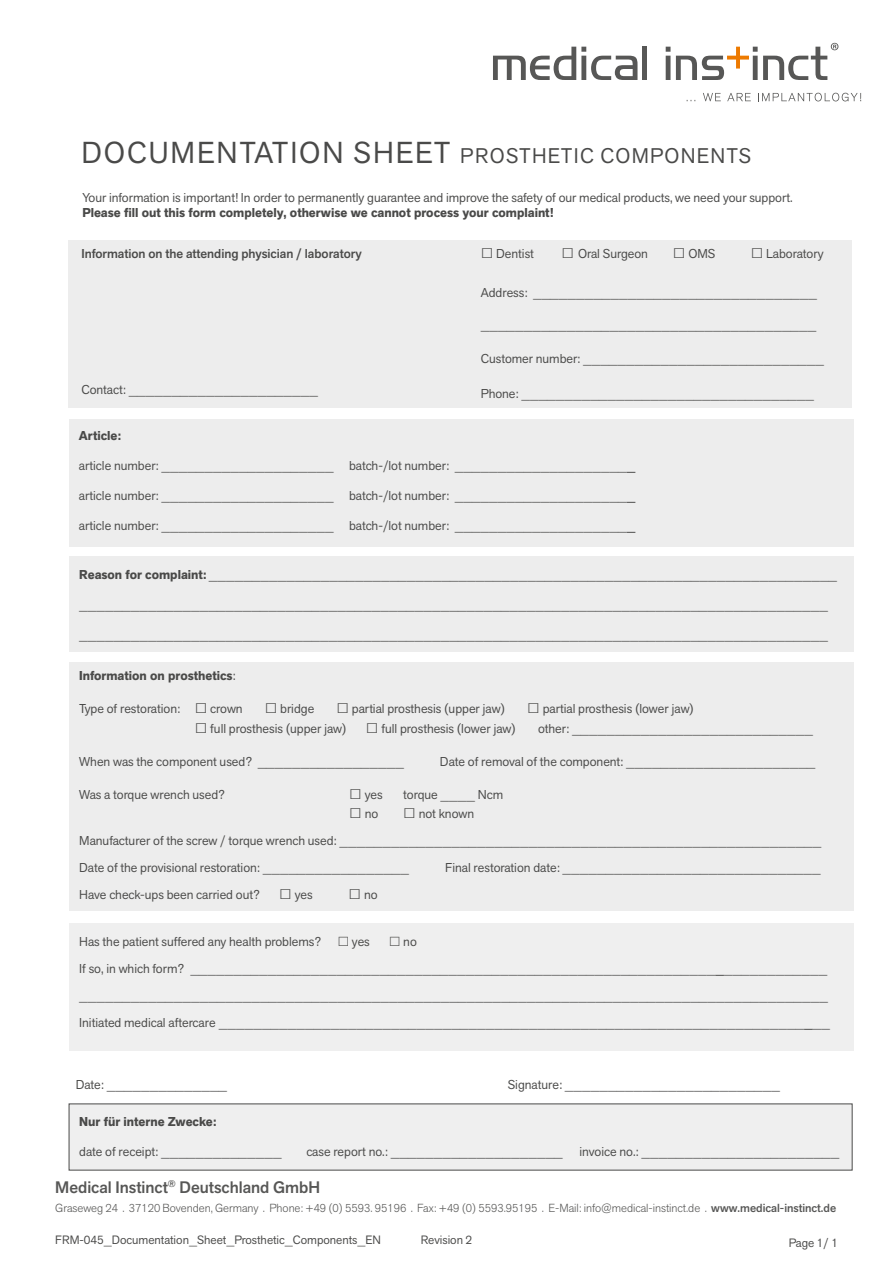
<style>
.page{position:relative;width:893px;height:1263px;background:#fff}
.page>*{position:absolute;margin:0;border:0;box-sizing:border-box;transform-origin:0 0}
.t1{font:21px "Akzid Grtsk Next";letter-spacing:.06em;color:#4a4a49}
.t2{font:500 16.5px "Akzid Grtsk Next";color:#575756}
.t3{font:12.75px/27px "Akzid Grtsk Next";color:#4a4a49}
.t4{font:700 12.75px "Akzid Grtsk Next";color:#4a4a49}
.t5{font:500 12.75px "Akzid Grtsk Next";color:#4a4a49}
.t6{font:12px "Akzid Grtsk Next";color:#4a4a49}
.t7{font:300 11.7px "Akzid Grtsk Next";color:#575756}
.s1{font-size:30px}
.s2{font-family:"Impact";font-size:21px}
.s3{font-weight:500}
.s4{font-weight:700}
.s5{font-weight:400}
</style>
<div class="page">
<div style="left:69px;top:240px;width:783px;height:168px;background:#ededed"></div>
<div style="left:69px;top:419px;width:785px;height:127px;background:#ededed"></div>
<div style="left:69px;top:662px;width:784px;height:249px;background:#ededed"></div>
<div style="left:69px;top:556px;width:785px;height:96px;background:#ededed"></div>
<svg style="left:493px;top:47px;width:144px;height:33px"></svg>
<div style="left:642px;top:47px;width:5px;height:33px;background:#575756"></div>
<svg style="left:666px;top:47px;width:4px;height:33px"></svg>
<svg style="left:676px;top:43px;width:162px;height:37px"></svg>
<svg style="left:703px;top:93px;width:18px;height:8px"></svg>
<svg style="left:727px;top:93px;width:24px;height:8px"></svg>
<svg style="left:758px;top:93px;width:103px;height:8px"></svg>
<div style="left:69px;top:1103px;width:783px;height:67px;background:#efefef"></div>
<div style="left:69px;top:923px;width:784px;height:127px;background:#efefef"></div>
<h1 class="t1" style="left:82px;top:142px;width:671px"><span class="s1">DOCUMENTATION SHEET</span> PROSTHETIC COMPONENTS</h1>
<p class="t3" style="left:82px;top:184px;width:712px">Your information is important! In order to permanently guarantee and improve the safety of our medical products, we need your support.</p>
<p class="t4" style="left:82px;top:205px;width:472px">Please fill out this form completely, otherwise we cannot process your complaint!</p>
<p class="t5" style="left:81px;top:245px;width:282px">Information on the attending physician / laboratory</p>
<p class="t3" style="left:81px;top:376px;width:238px">Contact: ______________________</p>
<p class="t3" style="left:481px;top:240px;width:55px"><span class="s2">□</span> Dentist</p>
<p class="t3" style="left:562px;top:240px;width:155px"><span class="s2">□</span> Oral Surgeon <span class="s2">□</span> OMS</p>
<p class="t3" style="left:751px;top:240px;width:74px"><span class="s2">□</span> Laboratory</p>
<p class="t3" style="left:481px;top:279px;width:338px">Address: _________________________________</p>
<p class="t3" style="left:481px;top:311px;width:337px">_______________________________________</p>
<p class="t3" style="left:481px;top:345px;width:345px">Customer number: ____________________________</p>
<p class="t3" style="left:481px;top:380px;width:335px">Phone: __________________________________</p>
<p class="t4" style="left:79px;top:427px;width:44px">Article:</p>
<p class="t3" style="left:79px;top:452px;width:558px">article number: ____________________ batch-/lot number: ____________________<span class="s3">_</span></p>
<p class="t3" style="left:79px;top:482px;width:558px">article number: ____________________ batch-/lot number: ____________________<span class="s3">_</span></p>
<p class="t3" style="left:79px;top:512px;width:558px">article number: ____________________ batch-/lot number: ____________________<span class="s3">_</span></p>
<p class="t3" style="left:79px;top:561px;width:759px"><span class="s4">Reason for complaint:</span> _________________________________________________________________________</p>
<p class="t3" style="left:79px;top:591px;width:750px">_______________________________________________________________________________________</p>
<p class="t3" style="left:79px;top:621px;width:750px">_______________________________________________________________________________________</p>
<p class="t4" style="left:79px;top:667px;width:158px">Information on prosthetics<span class="s5">:</span></p>
<p class="t3" style="left:79px;top:695px;width:616px">Type of restoration: <span class="s2">□</span> crown <span class="s2">□</span> bridge <span class="s2">□</span> partial prosthesis (upper jaw) <span class="s2">□</span> partial prosthesis (lower jaw)</p>
<p class="t3" style="left:195px;top:715px;width:323px"><span class="s2">□</span> full prosthesis (upper jaw) <span class="s2">□</span> full prosthesis (lower jaw)</p>
<p class="t3" style="left:538px;top:715px;width:276px">other: ____________________________</p>
<p class="t3" style="left:79px;top:748px;width:326px">When was the component used? _________________</p>
<p class="t3" style="left:440px;top:748px;width:377px">Date of removal of the component: ______________________</p>
<p class="t3" style="left:79px;top:781px;width:147px">Was a torque wrench used?</p>
<p class="t3" style="left:349px;top:781px;width:35px"><span class="s2">□</span> yes</p>
<p class="t3" style="left:403px;top:781px;width:101px">torque ____ Ncm</p>
<p class="t3" style="left:79px;top:800px;width:744px;text-indent:270px"><span class="s2">□</span> no <span class="s2">□</span> not known<br>Manufacturer of the screw / torque wrench used: ________________________________________________________<br>Date of the provisional restoration: _________________</p>
<p class="t3" style="left:445px;top:854px;width:377px">Final restoration date: ______________________________</p>
<p class="t3" style="left:79px;top:881px;width:235px">Have check-ups been carried out? <span class="s2">□</span> yes</p>
<p class="t3" style="left:349px;top:881px;width:31px"><span class="s2">□</span> no</p>
<p class="t3" style="left:79px;top:928px;width:243px">Has the patient suffered any health problems?</p>
<p class="t3" style="left:352px;top:928px;width:19px">yes</p>
<p class="t3" style="left:79px;top:928px;width:752px;text-indent:324px">no<br>If so, in which form? _____________________________________________________________<span class="s3">_</span>____________ _______________________________________________________________________________________ Initiated medical aftercare ____________________________________________________________________<span class="s3">_</span>__</p>
<p class="t3" style="left:76px;top:1070px;width:153px">Date: ______________</p>
<p class="t3" style="left:508px;top:1070px;width:274px">Signature: _________________________</p>
<p class="t4" style="left:79px;top:1113px;width:139px">Nur für interne Zwecke:</p>
<p class="t3" style="left:79px;top:1137px;width:204px">date of receipt: ______________</p>
<p class="t3" style="left:306px;top:1137px;width:258px">case report no.: ____________________</p>
<p class="t3" style="left:579px;top:1137px;width:261px">invoice no.: _______________________</p>
<p class="t2" style="left:55px;top:1176px;width:266px">Medical Instinct<sup>®</sup> Deutschland GmbH</p>
<p class="t7" style="left:55px;top:1200px;width:782px">Graseweg 24 . 37120 Bovenden, Germany . Phone: +49 (0) 5593. 95196 . Fax: +49 (0) 5593.95195 . E-Mail: info@medical-instinct.de . <span class="s3">www.medical-instinct.de</span></p>
<p class="t6" style="left:55px;top:1232px;width:327px">FRM-045_Documentation_Sheet_Prosthetic_Components_EN</p>
<p class="t6" style="left:421px;top:1232px;width:53px">Revision 2</p>
<p class="t6" style="left:789px;top:1235px;width:51px">Page 1/ 1</p>
</div>
